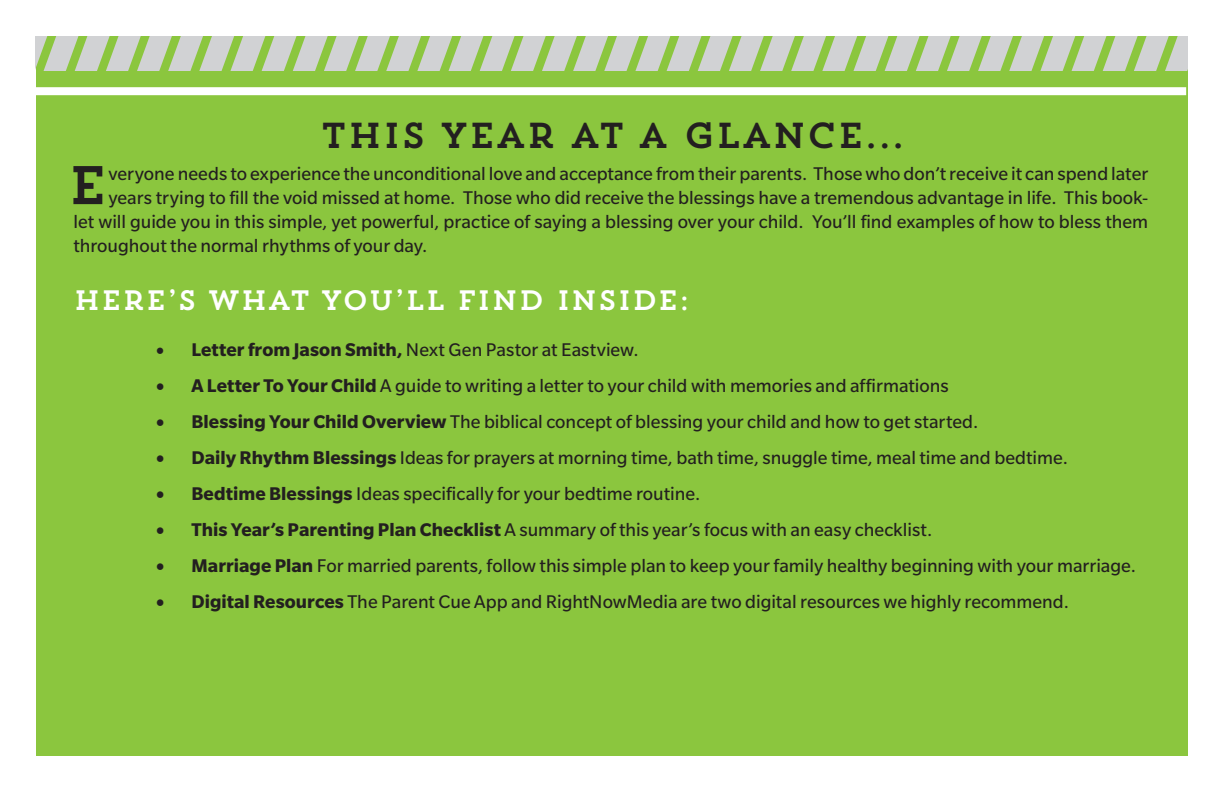
<style>
.page{position:relative;width:1224px;height:792px;background:#fff}
.page>*{position:absolute;margin:0;border:0;box-sizing:border-box;transform-origin:0 0}
.t1{font:54.2px "Trend Slab One";color:#231f20}
.t2{font:36px "Trend Slab One";color:#231f20}
.t3{font:28px "Trend Slab One";color:#fff}
.t4{font:20px "Slate Std";color:#231f20}
.s1{font-family:"Minion Pro";font-size:24px}
.s2{font-weight:700}
.s3{font-family:"Minion Pro";font-weight:700;font-size:24px}
</style>
<div class="page">
<div style="left:36px;top:36px;width:1152px;height:720px;background:#8bc63e"></div>
<svg style="left:35px;top:36px;width:1152px;height:35px"></svg>
<div style="left:34px;top:87px;width:1152px;height:8px;background:#fff"></div>
<p class="t2" style="left:321px;top:112px;width:586px">THIS YEAR AT A GLANCE...</p>
<p class="t1" style="left:67px;top:150px;width:43px">E</p>
<p class="t4" style="left:108px;top:163px;width:1041px">veryone needs to experience the unconditional love and acceptance from their parents. Those who don’t receive it can spend later</p>
<p class="t4" style="left:108px;top:187px;width:1041px">years trying to fill the void missed at home. Those who did receive the blessings have a tremendous advantage in life. This book-</p>
<p class="t4" style="left:73px;top:211px;width:1076px">let will guide you in this simple, yet powerful, practice of saying a blessing over your child. You’ll find examples of how to bless them</p>
<p class="t4" style="left:73px;top:235px;width:356px">throughout the normal rhythms of your day.</p>
<p class="t3" style="left:73px;top:283px;width:618px">HERE’S WHAT YOU’LL FIND INSIDE:</p>
<p class="t4" style="left:155px;top:340px;width:485px"><span class="s1">•</span> <span class="s2">Letter from Jason Smith,</span> Next Gen Pastor at Eastview.</p>
<p class="t4" style="left:155px;top:376px;width:795px"><span class="s3">•</span> <span class="s2">A Letter To Your Child</span> A guide to writing a letter to your child with memories and affirmations</p>
<p class="t4" style="left:155px;top:412px;width:824px"><span class="s3">•</span> <span class="s2">Blessing Your Child Overview</span> The biblical concept of blessing your child and how to get started.</p>
<p class="t4" style="left:155px;top:448px;width:914px"><span class="s3">•</span> <span class="s2">Daily Rhythm Blessings</span> Ideas for prayers at morning time, bath time, snuggle time, meal time and bedtime.</p>
<p class="t4" style="left:155px;top:484px;width:546px"><span class="s3">•</span> <span class="s2">Bedtime Blessings</span> Ideas specifically for your bedtime routine.</p>
<p class="t4" style="left:155px;top:520px;width:778px"><span class="s3">•</span> <span class="s2">This Year’s Parenting Plan Checklist</span> A summary of this year’s focus with an easy checklist.</p>
<p class="t4" style="left:155px;top:556px;width:982px"><span class="s3">•</span> <span class="s2">Marriage Plan</span> For married parents, follow this simple plan to keep your family healthy beginning with your marriage.</p>
<p class="t4" style="left:155px;top:592px;width:915px"><span class="s3">•</span> <span class="s2">Digital Resources</span> The Parent Cue App and RightNowMedia are two digital resources we highly recommend.</p>
</div>
